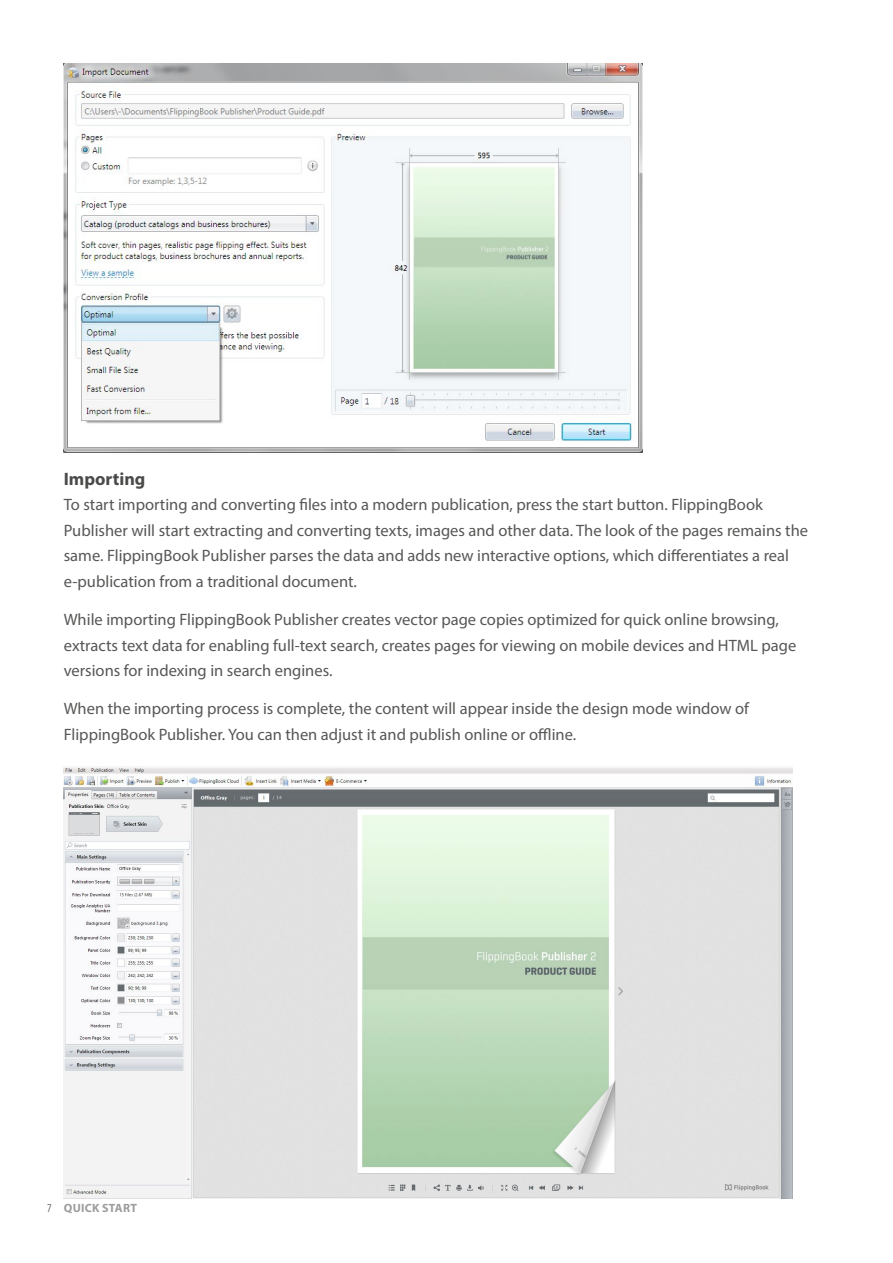
<style>
.page{position:relative;width:893px;height:1263px;background:#fff}
.page>*{position:absolute;margin:0;border:0;box-sizing:border-box;transform-origin:0 0}
.t1{font:700 18px "Myriad Pro";color:#4a4a49}
.t2{font:16.5px/25.5px "Myriad Pro";color:#575756}
.t3{font:700 12px "Myriad Pro";letter-spacing:.02em;color:#9d9d9c}
.s1{font-weight:400;font-stretch:condensed;color:#706f6f}
</style>
<div class="page">
<img style="left:64px;top:767px;width:729px;height:432px">
<img style="left:64px;top:64px;width:578px;height:389px">
<p class="t1" style="left:64px;top:467px;width:83px">Importing</p>
<p class="t2" style="left:64px;top:492px;width:746px">To start importing and converting files into a modern publication, press the start button. FlippingBook Publisher will start extracting and converting texts, images and other data. The look of the pages remains the same. FlippingBook Publisher parses the data and adds new interactive options, which differentiates a real e-publication from a traditional document.</p>
<p class="t2" style="left:64px;top:606px;width:734px">While importing FlippingBook Publisher creates vector page copies optimized for quick online browsing, extracts text data for enabling full-text search, creates pages for viewing on mobile devices and HTML page versions for indexing in search engines.</p>
<p class="t2" style="left:64px;top:696px;width:687px">When the importing process is complete, the content will appear inside the design mode window of<br>FlippingBook Publisher. You can then adjust it and publish online or offline.</p>
<p class="t3" style="left:47px;top:1200px;width:91px"><span class="s1">7</span> QUICK START</p>
</div>
